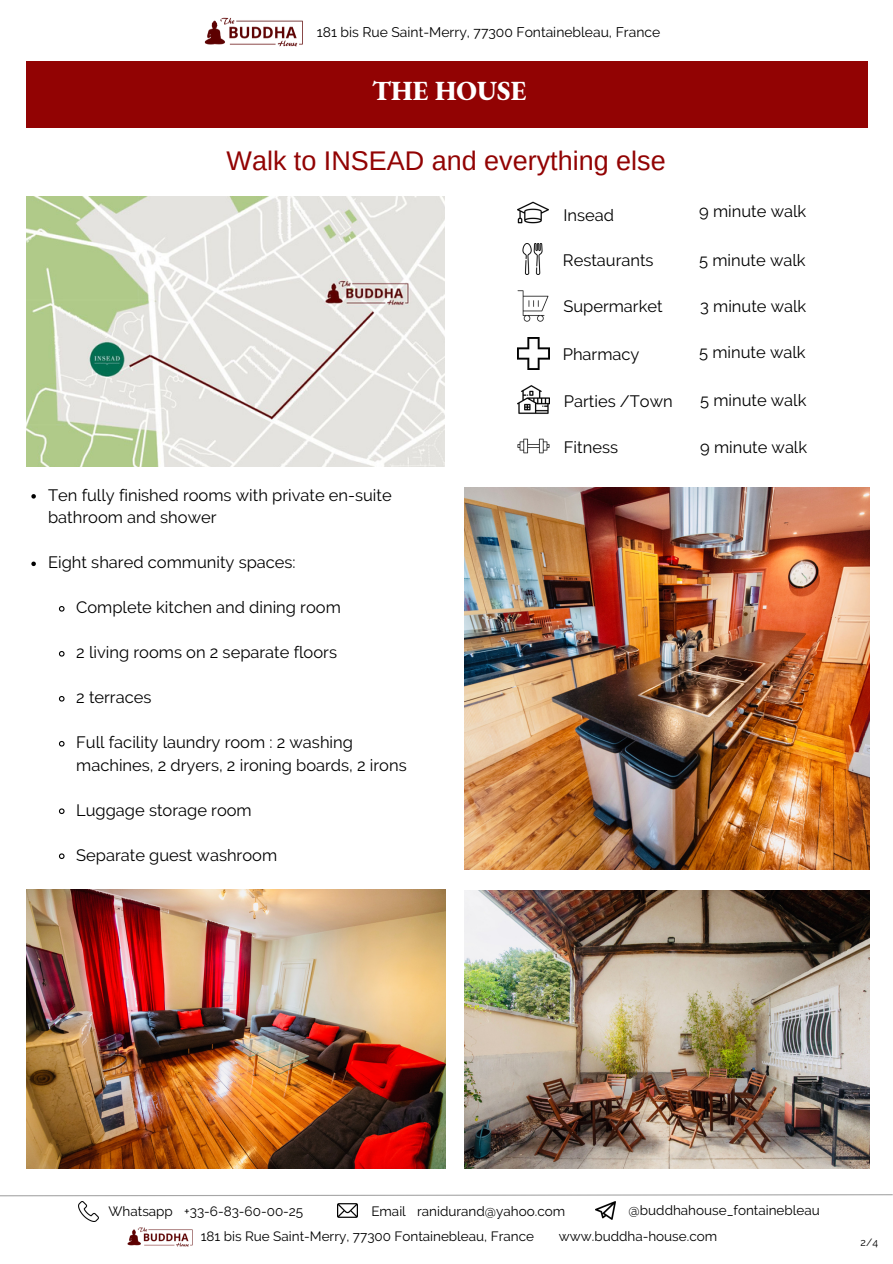
<style>
.page{position:relative;width:893px;height:1264px;background:#fff}
.page>*{position:absolute;margin:0;border:0;box-sizing:border-box;transform-origin:0 0}
.t1{font:27px "Arimo";color:#920303}
.t2{font:800 27px "EB Garamond";color:#fff}
.t3{font:16.5px/22.5px "Raleway";color:#000}
.t4{font:13.95px "Raleway";color:#000}
.t5{font:13.5px/26.2px "Raleway";color:#000}
.t6{font:10.5px "Raleway";color:#000}
</style>
<div class="page">
<img style="left:27px;top:197px;width:417px;height:269px">
<img style="left:517px;top:201px;width:31px;height:23px">
<img style="left:522px;top:243px;width:21px;height:32px">
<img style="left:518px;top:337px;width:31px;height:32px">
<img style="left:517px;top:290px;width:31px;height:31px">
<img style="left:518px;top:385px;width:31px;height:29px">
<img style="left:518px;top:438px;width:31px;height:16px">
<svg style="left:31px;top:494px;width:5px;height:4px"></svg>
<svg style="left:31px;top:561px;width:5px;height:5px"></svg>
<svg style="left:58px;top:606px;width:7px;height:6px"></svg>
<svg style="left:58px;top:651px;width:7px;height:6px"></svg>
<svg style="left:58px;top:696px;width:7px;height:6px"></svg>
<svg style="left:58px;top:741px;width:7px;height:6px"></svg>
<svg style="left:58px;top:808px;width:7px;height:6px"></svg>
<svg style="left:58px;top:853px;width:7px;height:6px"></svg>
<img style="left:464px;top:487px;width:404px;height:382px">
<img style="left:27px;top:889px;width:418px;height:279px">
<img style="left:464px;top:890px;width:404px;height:278px">
<div style="left:27px;top:61px;width:840px;height:67px;background:#920303"></div>
<img style="left:79px;top:1201px;width:20px;height:20px">
<img style="left:338px;top:1203px;width:20px;height:15px">
<img style="left:595px;top:1201px;width:20px;height:19px">
<img style="left:127px;top:1227px;width:66px;height:20px">
<svg style="left:0;top:1194px;width:892px;height:2px"></svg>
<img style="left:204px;top:17px;width:99px;height:30px">
<p class="t4" style="left:317px;top:24px;width:345px">181 bis Rue Saint-Merry, 77300 Fontainebleau, France</p>
<h1 class="t2" style="left:372px;top:73px;width:155px">THE HOUSE</h1>
<h1 class="t1" style="left:226px;top:146px;width:440px">Walk to INSEAD and everything else</h1>
<p class="t3" style="left:563px;top:204px;width:52px">Insead</p>
<p class="t3" style="left:563px;top:248px;width:92px">Restaurants</p>
<p class="t3" style="left:563px;top:295px;width:101px">Supermarket</p>
<p class="t3" style="left:562px;top:343px;width:78px">Pharmacy</p>
<p class="t3" style="left:564px;top:389px;width:110px">Parties /Town</p>
<p class="t3" style="left:564px;top:435px;width:56px">Fitness</p>
<p class="t3" style="left:48px;top:484px;width:345px">Ten fully finished rooms with private en-suite bathroom and shower</p>
<p class="t3" style="left:48px;top:551px;width:249px">Eight shared community spaces:</p>
<p class="t3" style="left:76px;top:596px;width:266px">Complete kitchen and dining room</p>
<p class="t3" style="left:76px;top:641px;width:262px">2 living rooms on 2 separate floors</p>
<p class="t3" style="left:76px;top:686px;width:77px">2 terraces</p>
<p class="t3" style="left:76px;top:731px;width:332px">Full facility laundry room : 2 washing machines, 2 dryers, 2 ironing boards, 2 irons</p>
<p class="t3" style="left:76px;top:798px;width:177px">Luggage storage room</p>
<p class="t3" style="left:76px;top:843px;width:202px">Separate guest washroom</p>
<p class="t3" style="left:699px;top:200px;width:108px">9 minute walk</p>
<p class="t3" style="left:699px;top:248px;width:108px">5 minute walk</p>
<p class="t3" style="left:700px;top:295px;width:108px">3 minute walk</p>
<p class="t3" style="left:699px;top:341px;width:108px">5 minute walk</p>
<p class="t3" style="left:700px;top:388px;width:108px">5 minute walk</p>
<p class="t3" style="left:700px;top:435px;width:108px">9 minute walk</p>
<p class="t5" style="left:559px;top:1197px;width:262px;text-indent:70px">@buddhahouse_fontainebleau www.buddha-house.com</p>
<p class="t5" style="left:108px;top:1197px;width:196px">Whatsapp +33-6-83-60-00-25</p>
<p class="t5" style="left:371px;top:1197px;width:195px">Email ranidurand@yahoo.com</p>
<p class="t5" style="left:201px;top:1223px;width:334px">181 bis Rue Saint-Merry, 77300 Fontainebleau, France</p>
<p class="t6" style="left:860px;top:1236px;width:19px">2/4</p>
</div>
